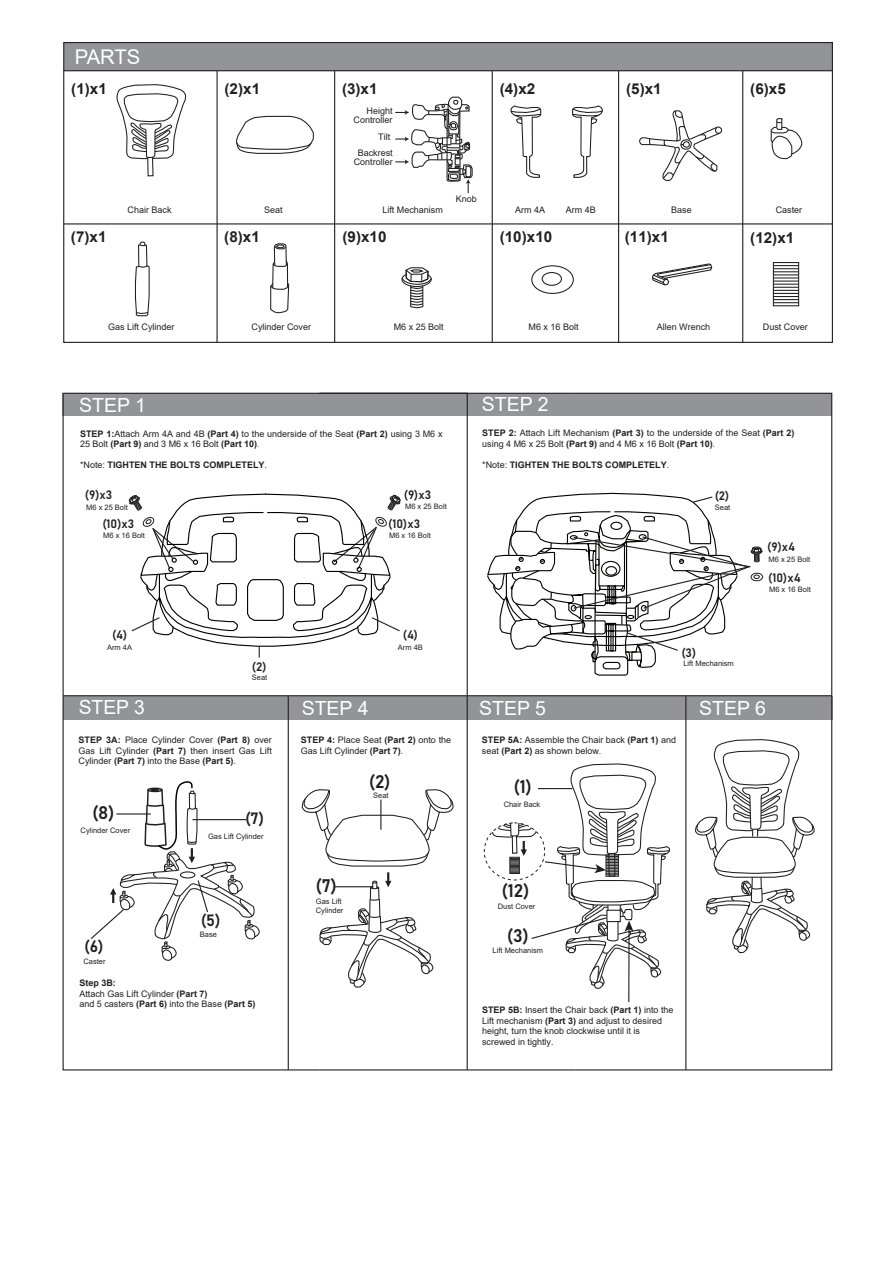
<style>
.page{position:relative;width:893px;height:1263px;background:#fff}
.page>*{position:absolute;margin:0;border:0;box-sizing:border-box;transform-origin:0 0}
.t1{font:20.25px "Arial";letter-spacing:-.01em;color:#fff}
.t2{font:19.5px "Arial";color:#fff}
.t3{font:18px "Bahnschrift";color:#231f20}
.t4{font:16.2px "Bahnschrift";color:#231f20}
.t5{font:700 15px "Arial";color:#231f20}
.t6{font:12px "Bahnschrift";color:#231f20}
.t7{font:9px/10.5px "Arial";color:#231f20}
.t8{font:700 9px "Arial";color:#231f20}
.t9{font:7.5px/9px "Arial";color:#231f20}
.s1{font-weight:700}
.s2{font-size:7.5px}
.s3{font-weight:400}
</style>
<div class="page">
<div style="left:64px;top:43px;width:768px;height:28px;background:#939498"></div>
<hr style="left:63px;top:223px;width:769px;height:1px;background:#231f20">
<hr style="left:63px;top:70px;width:769px;height:1px;background:#231f20">
<hr style="left:216px;top:71px;width:2px;height:271px;background:#231f20">
<hr style="left:334px;top:71px;width:1px;height:271px;background:#231f20">
<hr style="left:492px;top:71px;width:1px;height:271px;background:#231f20">
<hr style="left:618px;top:71px;width:1px;height:271px;background:#231f20">
<hr style="left:742px;top:71px;width:1px;height:271px;background:#231f20">
<div style="left:63px;top:393px;width:769px;height:23px;background:#939498"></div>
<div style="left:63px;top:696px;width:769px;height:23px;background:#939498"></div>
<hr style="left:319px;top:1069px;width:256px;height:1px;background:#231f20">
<hr style="left:319px;top:393px;width:256px;height:1px;background:#231f20">
<hr style="left:63px;top:695px;width:769px;height:1px;background:#231f20">
<svg style="left:62px;top:392px;width:406px;height:679px"></svg>
<hr style="left:288px;top:696px;width:1px;height:374px;background:#231f20">
<hr style="left:467px;top:696px;width:1px;height:374px;background:#231f20">
<hr style="left:685px;top:696px;width:1px;height:374px;background:#231f20">
<svg style="left:116px;top:70px;width:71px;height:107px"></svg>
<svg style="left:236px;top:115px;width:78px;height:39px"></svg>
<svg style="left:510px;top:105px;width:32px;height:73px"></svg>
<svg style="left:572px;top:105px;width:31px;height:73px"></svg>
<svg style="left:770px;top:118px;width:33px;height:42px"></svg>
<svg style="left:134px;top:241px;width:16px;height:76px"></svg>
<svg style="left:270px;top:243px;width:20px;height:71px"></svg>
<svg style="left:401px;top:267px;width:31px;height:42px"></svg>
<div style="left:531px;top:265px;width:43px;height:29px;border:1px solid #231f20;border-radius:50%"></div>
<div style="left:542px;top:272px;width:20px;height:14px;border:1px solid #231f20;border-radius:50%"></div>
<svg style="left:652px;top:263px;width:61px;height:23px"></svg>
<div style="left:773px;top:262px;width:26px;height:44px;border:1px solid #231f20"></div>
<svg style="left:773px;top:265px;width:26px;height:38px"></svg>
<svg style="left:639px;top:110px;width:84px;height:71px"></svg>
<svg style="left:129px;top:493px;width:272px;height:165px"></svg>
<svg style="left:89px;top:780px;width:171px;height:181px"></svg>
<svg style="left:301px;top:789px;width:153px;height:204px"></svg>
<hr style="left:335px;top:886px;width:38px;height:1px;background:#231f20">
<hr style="left:380px;top:799px;width:1px;height:31px;background:#231f20">
<hr style="left:628px;top:928px;width:2px;height:74px;background:#231f20">
<svg style="left:484px;top:492px;width:331px;height:502px"></svg>
<svg style="left:395px;top:96px;width:78px;height:97px"></svg>
<h1 class="t1" style="left:75px;top:43px;width:67px">PARTS</h1>
<h3 class="t5" style="left:71px;top:78px;width:37px">(1)x1</h3>
<h3 class="t5" style="left:225px;top:78px;width:37px">(2)x1</h3>
<h3 class="t5" style="left:342px;top:78px;width:37px">(3)x1</h3>
<h3 class="t5" style="left:500px;top:78px;width:37px">(4)x2</h3>
<h3 class="t5" style="left:626px;top:78px;width:37px">(5)x1</h3>
<h3 class="t5" style="left:750px;top:78px;width:37px">(6)x5</h3>
<p class="t7" style="left:354px;top:106px;width:41px;line-height:9px;text-align:right">Height<br>Controller</p>
<p class="t7" style="left:358px;top:128px;width:37px;line-height:16px;text-align:right">Tilt<br>Backrest</p>
<p class="t7" style="left:354px;top:156px;width:41px">Controller</p>
<p class="t7" style="left:456px;top:193px;width:23px">Knob</p>
<p class="t7" style="left:128px;top:204px;width:46px">Chair Back</p>
<p class="t7" style="left:671px;top:204px;width:22px">Base</p>
<p class="t7" style="left:776px;top:204px;width:28px">Caster</p>
<p class="t7" style="left:264px;top:204px;width:20px">Seat</p>
<p class="t7" style="left:382px;top:204px;width:62px">Lift Mechanism</p>
<p class="t7" style="left:515px;top:204px;width:32px">Arm 4A</p>
<p class="t7" style="left:566px;top:204px;width:32px">Arm 4B</p>
<h3 class="t5" style="left:71px;top:226px;width:37px">(7)x1</h3>
<h3 class="t5" style="left:224px;top:226px;width:37px">(8)x1</h3>
<h3 class="t5" style="left:342px;top:226px;width:46px">(9)x10</h3>
<h3 class="t5" style="left:500px;top:226px;width:54px">(10)x10</h3>
<h3 class="t5" style="left:625px;top:226px;width:46px">(11)x1</h3>
<h3 class="t5" style="left:750px;top:227px;width:46px">(12)x1</h3>
<p class="t7" style="left:108px;top:322px;width:68px">Gas Lift Cylinder</p>
<p class="t7" style="left:252px;top:322px;width:61px">Cylinder Cover</p>
<p class="t7" style="left:394px;top:321px;width:52px">M6 x 25 Bolt</p>
<p class="t7" style="left:529px;top:321px;width:52px">M6 x 16 Bolt</p>
<p class="t7" style="left:657px;top:322px;width:55px">Allen Wrench</p>
<p class="t7" style="left:763px;top:322px;width:47px">Dust Cover</p>
<h2 class="t2" style="left:79px;top:392px;width:68px">STEP 1</h2>
<h2 class="t2" style="left:482px;top:391px;width:68px">STEP 2</h2>
<p class="t7" style="left:80px;top:428px;width:364px"><span class="s1">STEP 1:</span>Attach Arm 4A and 4B <span class="s1">(Part 4)</span> to the underside of the Seat <span class="s1">(Part 2)</span> using 3 M6 x<br>25 Bolt <span class="s1">(Part 9)</span> and 3 M6 x 16 Bolt <span class="s1">(Part 10)</span><span class="s2">.</span></p>
<p class="t8" style="left:80px;top:458px;width:189px"><span class="s3">*Note:</span> TIGHTEN THE BOLTS COMPLETELY<span class="s3">.</span></p>
<h3 class="t6" style="left:85px;top:485px;width:29px">(9)x3</h3>
<h3 class="t6" style="left:404px;top:485px;width:29px">(9)x3</h3>
<p class="t9" style="left:86px;top:502px;width:43px">M6 x 25 Bolt</p>
<p class="t9" style="left:103px;top:531px;width:43px">M6 x 16 Bolt</p>
<h3 class="t6" style="left:102px;top:515px;width:33px">(10)x3</h3>
<p class="t9" style="left:405px;top:502px;width:43px">M6 x 25 Bolt</p>
<p class="t9" style="left:389px;top:531px;width:43px">M6 x 16 Bolt</p>
<h3 class="t6" style="left:388px;top:515px;width:33px">(10)x3</h3>
<h3 class="t6" style="left:112px;top:625px;width:17px">(4)</h3>
<p class="t9" style="left:107px;top:643px;width:27px">Arm 4A</p>
<h3 class="t6" style="left:403px;top:625px;width:17px">(4)</h3>
<p class="t9" style="left:398px;top:643px;width:27px">Arm 4B</p>
<h3 class="t6" style="left:252px;top:657px;width:16px">(2)</h3>
<p class="t9" style="left:252px;top:673px;width:17px">Seat</p>
<p class="t7" style="left:482px;top:427px;width:314px"><span class="s1">STEP 2:</span> Attach Lift Mechanism <span class="s1">(Part 3)</span> to the underside of the Seat <span class="s1">(Part 2) </span>using 4 M6 x 25 Bolt <span class="s1">(Part 9)</span> and 4 M6 x 16 Bolt <span class="s1">(Part 10)</span><span class="s2">.</span></p>
<p class="t8" style="left:482px;top:458px;width:189px"><span class="s3">*Note:</span> TIGHTEN THE BOLTS COMPLETELY<span class="s3">.</span></p>
<h3 class="t6" style="left:715px;top:486px;width:16px">(2)</h3>
<p class="t9" style="left:715px;top:502px;width:17px">Seat</p>
<h3 class="t6" style="left:681px;top:643px;width:16px">(3)</h3>
<p class="t9" style="left:683px;top:658px;width:52px">Lift Mechanism</p>
<h3 class="t6" style="left:767px;top:538px;width:29px">(9)x4</h3>
<p class="t9" style="left:769px;top:555px;width:43px">M6 x 25 Bolt</p>
<p class="t9" style="left:769px;top:585px;width:43px">M6 x 16 Bolt</p>
<h3 class="t6" style="left:768px;top:568px;width:34px">(10)x4</h3>
<h2 class="t2" style="left:79px;top:694px;width:67px">STEP 3</h2>
<h2 class="t2" style="left:302px;top:694px;width:68px">STEP 4</h2>
<h2 class="t2" style="left:479px;top:694px;width:68px">STEP 5</h2>
<h2 class="t2" style="left:699px;top:694px;width:68px">STEP 6</h2>
<p class="t7" style="left:79px;top:735px;width:195px;text-align:justify"><span class="s1">STEP 3A:</span> Place Cylinder Cover <span class="s1">(Part 8)</span> over Gas Lift Cylinder <span class="s1">(Part 7)</span> then insert Gas Lift Cylinder <span class="s1">(Part 7)</span> into the Base <span class="s1">(Part 5)</span>.</p>
<p class="t7" style="left:482px;top:735px;width:196px"><span class="s1">STEP 5A:</span> Assemble the Chair back <span class="s1">(Part 1)</span> and seat <span class="s1">(Part 2)</span> as shown below.</p>
<p class="t7" style="left:301px;top:735px;width:152px"><span class="s1">STEP 4:</span> Place Seat <span class="s1">(Part 2)</span> onto the<br>Gas Lift Cylinder <span class="s1">(Part 7)</span>.</p>
<h3 class="t3" style="left:369px;top:768px;width:23px">(2)</h3>
<h3 class="t3" style="left:514px;top:773px;width:20px">(1)</h3>
<p class="t9" style="left:504px;top:800px;width:38px">Chair Back</p>
<p class="t9" style="left:373px;top:790px;width:17px">Seat</p>
<h3 class="t3" style="left:92px;top:799px;width:24px">(8)</h3>
<h3 class="t4" style="left:245px;top:806px;width:21px">(7)</h3>
<p class="t9" style="left:81px;top:825px;width:51px">Cylinder Cover</p>
<p class="t9" style="left:208px;top:831px;width:57px">Gas Lift Cylinder</p>
<h3 class="t4" style="left:201px;top:907px;width:22px">(5)</h3>
<h3 class="t4" style="left:84px;top:934px;width:21px">(6)</h3>
<p class="t9" style="left:83px;top:957px;width:24px">Caster</p>
<p class="t9" style="left:200px;top:930px;width:19px">Base</p>
<p class="t7" style="left:79px;top:978px;width:178px"><span class="s1">Step 3B:<br></span>Attach Gas Lift Cylinder <span class="s1">(Part 7)<br></span>and 5 casters <span class="s1">(Part 6)</span> into the Base <span class="s1">(Part 5)</span></p>
<h3 class="t3" style="left:315px;top:872px;width:23px">(7)</h3>
<p class="t9" style="left:316px;top:897px;width:29px">Gas Lift<br>Cylinder</p>
<h3 class="t3" style="left:502px;top:877px;width:29px">(12)</h3>
<p class="t9" style="left:498px;top:902px;width:39px">Dust Cover</p>
<h3 class="t3" style="left:507px;top:922px;width:24px">(3)</h3>
<p class="t9" style="left:493px;top:945px;width:52px">Lift Mechanism</p>
<p class="t7" style="left:482px;top:1005px;width:193px"><span class="s1">STEP 5B:</span> Insert the Chair back <span class="s1">(Part 1)</span> into the Lift mechanism <span class="s1">(Part 3)</span> and adjust to desired height, turn the knob clockwise until it is screwed in tightly.</p>
</div>
